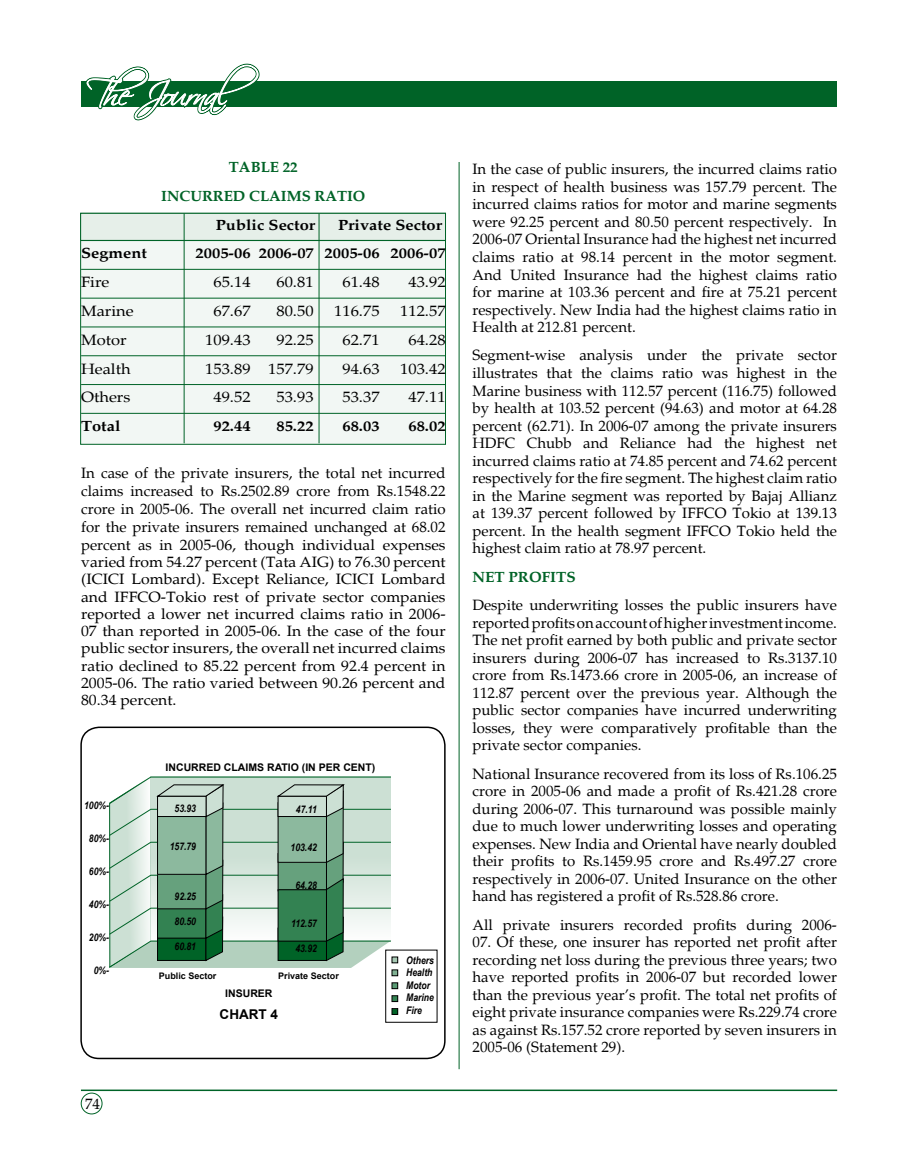
<style>
.page{position:relative;width:918px;height:1161px;background:#fff}
.page>*{position:absolute;margin:0;border:0;box-sizing:border-box;transform-origin:0 0}
.t1{font:33px "Scriptina";letter-spacing:-.04em;color:#fff}
.t2{font:15px/17.5px "Palatino";color:#000;text-align:justify}
.t3{font:15px "Palatino";color:#000;scale:1.1 1}
.t4{font:700 15px "Palatino";color:#000;scale:1.1 1}
.t5{font:700 15px/28.8px "Palatino";color:#006327;text-align:center}
.t6{font:700 13.5px "Arial";color:#000}
.t7{font:italic 700 10.5px/12.6px "Arial Narrow";color:#000}
.t8{font:700 10.5px "Arial";color:#000}
.t9{font:700 9px "Arial";color:#000}
</style>
<div class="page">
<div style="left:81px;top:81px;width:756px;height:25px;background:#006327"></div>
<svg style="left:84px;top:63px;width:177px;height:58px"></svg>
<hr style="left:81px;top:1090px;width:756px;height:1px;background:#006327">
<hr style="left:459px;top:162px;width:1px;height:907px;background:#006327">
<div style="left:81px;top:1093px;width:21px;height:21px;border:1px solid #006327;border-radius:50%"></div>
<div style="left:80px;top:727px;width:366px;height:332px;border:2px solid #000;border-radius:18px"></div>
<div style="left:385px;top:950px;width:52px;height:73px;border:1px solid #000"></div>
<div style="left:392px;top:1008px;width:6px;height:7px;border:1px solid #000"></div>
<div style="left:392px;top:995px;width:6px;height:7px;border:1px solid #000"></div>
<div style="left:392px;top:982px;width:6px;height:7px;border:1px solid #000"></div>
<svg style="left:109px;top:776px;width:289px;height:200px;background:#a4c3b0"></svg>
<div style="left:80px;top:213px;width:366px;height:231px;background:#f2f7f4;border:1px solid #006327"></div>
<div style="left:80px;top:213px;width:366px;height:28px;background:#e6efe9;border:1px solid #006327"></div>
<hr style="left:319px;top:214px;width:1px;height:229px;background:#006327">
<hr style="left:184px;top:214px;width:1px;height:229px;background:#006327">
<hr style="left:81px;top:240px;width:365px;height:1px;background:#006327">
<hr style="left:81px;top:269px;width:365px;height:1px;background:#006327">
<hr style="left:81px;top:298px;width:365px;height:1px;background:#006327">
<hr style="left:81px;top:327px;width:365px;height:1px;background:#006327">
<hr style="left:81px;top:355px;width:365px;height:1px;background:#006327">
<hr style="left:81px;top:384px;width:365px;height:1px;background:#006327">
<hr style="left:81px;top:413px;width:365px;height:1px;background:#006327">
<h1 class="t1" style="left:86px;top:74px;width:174px">The Journal</h1>
<p class="t5" style="left:161px;top:153px;width:206px">TABLE 22<br>INCURRED CLAIMS RATIO</p>
<p class="t4" style="left:216px;top:216px;width:92px">Public Sector</p>
<p class="t4" style="left:338px;top:216px;width:96px">Private Sector</p>
<p class="t4" style="left:81px;top:245px;width:62px">Segment</p>
<p class="t4" style="left:196px;top:245px;width:229px">2005-06 2006-07 2005-06 2006-07</p>
<p class="t3" style="left:81px;top:273px;width:27px">Fire</p>
<p class="t3" style="left:213px;top:273px;width:35px">65.14</p>
<p class="t3" style="left:276px;top:273px;width:35px">60.81</p>
<p class="t3" style="left:342px;top:273px;width:35px">61.48</p>
<p class="t3" style="left:408px;top:273px;width:35px">43.92</p>
<p class="t3" style="left:81px;top:302px;width:49px">Marine</p>
<p class="t3" style="left:213px;top:302px;width:35px">67.67</p>
<p class="t3" style="left:276px;top:302px;width:35px">80.50</p>
<p class="t3" style="left:334px;top:302px;width:43px">116.75</p>
<p class="t3" style="left:400px;top:302px;width:43px">112.57</p>
<p class="t3" style="left:81px;top:331px;width:43px">Motor</p>
<p class="t3" style="left:205px;top:331px;width:43px">109.43</p>
<p class="t3" style="left:276px;top:331px;width:35px">92.25</p>
<p class="t3" style="left:342px;top:331px;width:35px">62.71</p>
<p class="t3" style="left:408px;top:331px;width:35px">64.28</p>
<p class="t3" style="left:81px;top:360px;width:47px">Health</p>
<p class="t3" style="left:205px;top:360px;width:100px">153.89 157.79</p>
<p class="t3" style="left:342px;top:360px;width:35px">94.63</p>
<p class="t3" style="left:400px;top:360px;width:43px">103.42</p>
<p class="t3" style="left:81px;top:388px;width:46px">Others</p>
<p class="t3" style="left:213px;top:388px;width:35px">49.52</p>
<p class="t3" style="left:276px;top:388px;width:35px">53.93</p>
<p class="t3" style="left:342px;top:388px;width:35px">53.37</p>
<p class="t3" style="left:408px;top:388px;width:35px">47.11</p>
<p class="t4" style="left:81px;top:417px;width:37px">Total</p>
<p class="t4" style="left:213px;top:417px;width:35px">92.44</p>
<p class="t4" style="left:276px;top:417px;width:35px">85.22</p>
<p class="t4" style="left:342px;top:417px;width:35px">68.03</p>
<p class="t4" style="left:408px;top:417px;width:35px">68.02</p>
<p class="t2" style="left:81px;top:464px;width:366px">In case of the private insurers, the total net incurred claims increased to Rs.2502.89 crore from Rs.1548.22 crore in 2005-06. The overall net incurred claim ratio for the private insurers remained unchanged at 68.02 percent as in 2005-06, though individual expenses varied from 54.27 percent (Tata AIG) to 76.30 percent (ICICI Lombard). Except Reliance, ICICI Lombard and IFFCO-Tokio rest of private sector companies reported a lower net incurred claims ratio in 2006- 07 than reported in 2005-06. In the case of the four public sector insurers, the overall net incurred claims ratio declined to 85.22 percent from 92.4 percent in 2005-06. The ratio varied between 90.26 percent and 80.34 percent.</p>
<p class="t7" style="left:84px;top:798px;width:26px">100%-</p>
<p class="t7" style="left:89px;top:831px;width:22px">80%-</p>
<p class="t7" style="left:89px;top:865px;width:22px">60%-</p>
<p class="t7" style="left:89px;top:898px;width:22px">40%-</p>
<p class="t7" style="left:89px;top:931px;width:22px">20%-</p>
<p class="t7" style="left:94px;top:964px;width:17px">0%-</p>
<p class="t2" style="left:85px;top:1095px;width:16px">74</p>
<p class="t8" style="left:166px;top:761px;width:211px">INCURRED CLAIMS RATIO (IN PER CENT)</p>
<p class="t7" style="left:175px;top:801px;width:23px">53.93</p>
<p class="t7" style="left:170px;top:839px;width:28px">157.79</p>
<p class="t7" style="left:175px;top:890px;width:23px">92.25</p>
<p class="t7" style="left:175px;top:915px;width:23px">80.50</p>
<p class="t7" style="left:175px;top:940px;width:23px">60.81</p>
<p class="t7" style="left:296px;top:803px;width:22px">47.11</p>
<p class="t7" style="left:291px;top:841px;width:28px">103.42</p>
<p class="t7" style="left:295px;top:878px;width:23px">64.28</p>
<p class="t7" style="left:291px;top:916px;width:27px">112.57</p>
<p class="t7" style="left:295px;top:941px;width:23px">43.92</p>
<p class="t9" style="left:159px;top:971px;width:59px">Public Sector</p>
<p class="t9" style="left:278px;top:971px;width:62px">Private Sector</p>
<p class="t8" style="left:225px;top:988px;width:49px">INSURER</p>
<p class="t6" style="left:220px;top:1006px;width:60px">CHART 4</p>
<p class="t7" style="left:406px;top:953px;width:29px">Others<br>Health<br>Motor<br>Marine<br>Fire</p>
<p class="t2" style="left:472px;top:161px;width:366px">In the case of public insurers, the incurred claims ratio in respect of health business was 157.79 percent. The incurred claims ratios for motor and marine segments were 92.25 percent and 80.50 percent respectively. In 2006-07 Oriental Insurance had the highest net incurred claims ratio at 98.14 percent in the motor segment.<br>And United Insurance had the highest claims ratio for marine at 103.36 percent and fire at 75.21 percent respectively. New India had the highest claims ratio in Health at 212.81 percent.</p>
<p class="t2" style="left:472px;top:347px;width:366px">Segment-wise analysis under the private sector illustrates that the claims ratio was highest in the Marine business with 112.57 percent (116.75) followed by health at 103.52 percent (94.63) and motor at 64.28 percent (62.71). In 2006-07 among the private insurers HDFC Chubb and Reliance had the highest net incurred claims ratio at 74.85 percent and 74.62 percent respectively for the fire segment. The highest claim ratio in the Marine segment was reported by Bajaj Allianz at 139.37 percent followed by IFFCO Tokio at 139.13 percent. In the health segment IFFCO Tokio held the highest claim ratio at 78.97 percent.</p>
<p class="t5" style="left:472px;top:562px;width:56px">Net Profits</p>
<p class="t2" style="left:472px;top:597px;width:366px">Despite underwriting losses the public insurers have reported profits on account of higher investment income.<br>The net profit earned by both public and private sector insurers during 2006-07 has increased to Rs.3137.10 crore from Rs.1473.66 crore in 2005-06, an increase of 112.87 percent over the previous year. Although the public sector companies have incurred underwriting losses, they were comparatively profitable than the private sector companies.</p>
<p class="t2" style="left:472px;top:765px;width:366px">National Insurance recovered from its loss of Rs.106.25 crore in 2005-06 and made a profit of Rs.421.28 crore during 2006-07. This turnaround was possible mainly due to much lower underwriting losses and operating expenses. New India and Oriental have nearly doubled their profits to Rs.1459.95 crore and Rs.497.27 crore respectively in 2006-07. United Insurance on the other hand has registered a profit of Rs.528.86 crore.</p>
<p class="t2" style="left:472px;top:916px;width:366px">All private insurers recorded profits during 2006-</p>
<p class="t2" style="left:472px;top:934px;width:366px">07. Of these, one insurer has reported net profit after recording net loss during the previous three years; two have reported profits in 2006-07 but recorded lower than the previous year’s profit. The total net profits of eight private insurance companies were Rs.229.74 crore as against Rs.157.52 crore reported by seven insurers in 2005-06 (Statement 29).</p>
</div>
